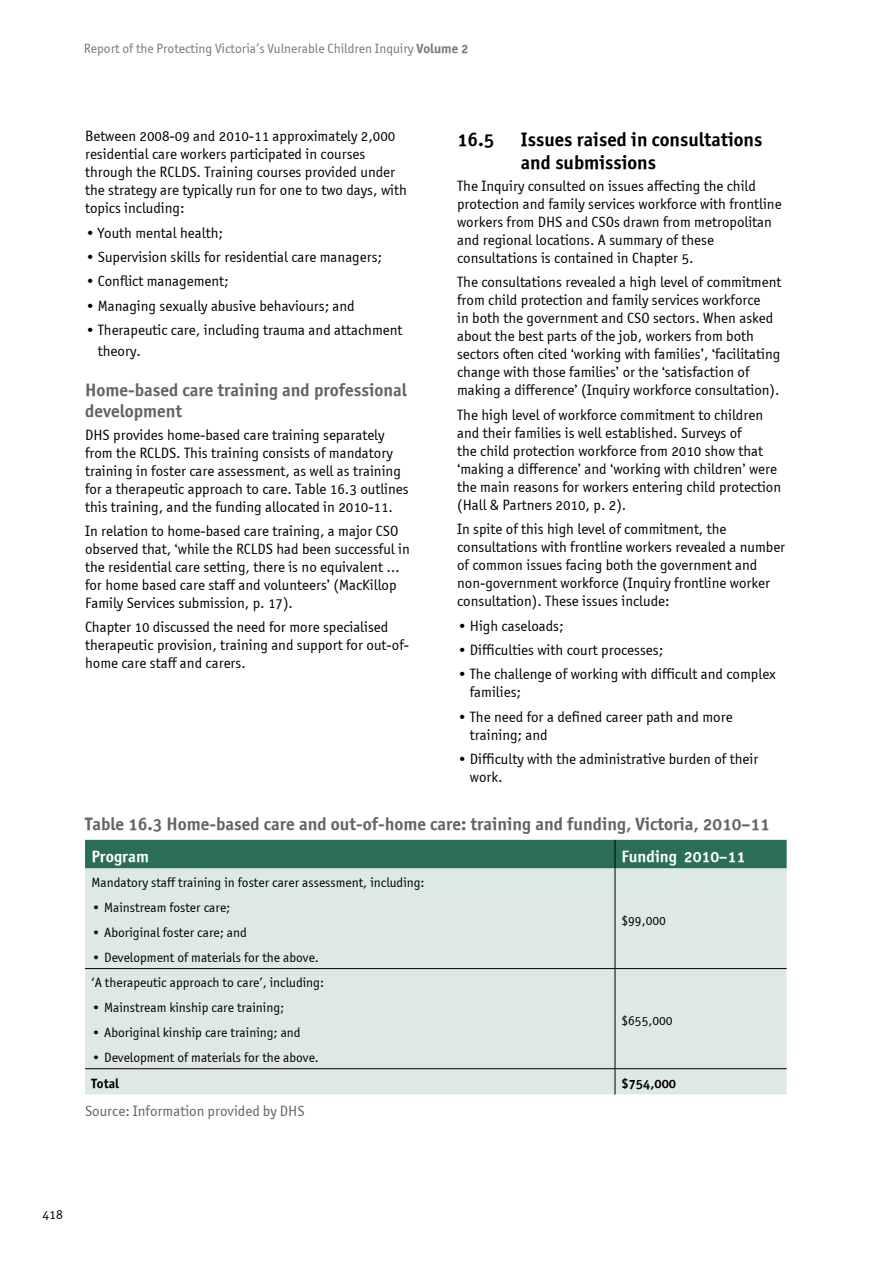
<style>
.page{position:relative;width:893px;height:1263px;background:#fff}
.page>*{position:absolute;margin:0;border:0;box-sizing:border-box;transform-origin:0 0}
.t1{font:19.5px/22.5px "Officina Sans OSITCTT Bold";color:#000}
.t2{font:18px/21px "Officina Sans OSITCTT Bold";color:#636466}
.t3{font:16.5px "Officina Sans OSITCTT Bold";color:#fff}
.t4{font:15px/18px "Officina Sans OSITCTT Book";color:#000}
.t5{font:15px "Officina Sans OSITCTT Book";color:#636466}
.t6{font:13.5px "Officina Sans OSITCTT Book";color:#000}
.t7{font:13.5px "Officina Sans OSITCTT Book";color:#77787b}
.t8{font:13.5px "Officina Sans OSITCTT Bold";color:#000}
.s1{font-family:"Officina Sans OSITCTT Bold"}
.s2{font-family:"Gill Sans"}
</style>
<div class="page">
<div style="left:85px;top:868px;width:702px;height:226px;background:#dfe9e4"></div>
<div style="left:85px;top:840px;width:702px;height:28px;background:#2a6e58"></div>
<hr style="left:615px;top:868px;width:1px;height:100px;background:#000">
<hr style="left:85px;top:968px;width:530px;height:1px;background:#000">
<hr style="left:615px;top:968px;width:172px;height:1px;background:#000">
<hr style="left:615px;top:969px;width:1px;height:99px;background:#000">
<hr style="left:85px;top:1068px;width:530px;height:1px;background:#000">
<hr style="left:615px;top:1068px;width:172px;height:1px;background:#000">
<svg style="left:615px;top:1069px;width:1px;height:25px"></svg>
<p class="t7" style="left:84px;top:41px;width:386px">Report of the Protecting Victoria’s Vulnerable Children Inquiry <span class="s1">Volume 2</span></p>
<p class="t4" style="left:85px;top:127px;width:323px">Between 2008-09 and 2010-11 approximately 2,000 residential care workers participated in courses through the RCLDS. Training courses provided under the strategy are typically run for one to two days, with topics including:</p>
<p class="t4" style="left:85px;top:224px;width:139px">• Youth mental health;</p>
<p class="t4" style="left:85px;top:248px;width:298px">• Supervision skills for residential care managers;</p>
<p class="t4" style="left:85px;top:272px;width:145px">• Conflict management;</p>
<p class="t4" style="left:85px;top:297px;width:271px">• Managing sexually abusive behaviours; and</p>
<p class="t4" style="left:98px;top:320px;width:306px;line-height:21px;text-indent:-13px">• Therapeutic care, including trauma and attachment theory.</p>
<p class="t2" style="left:85px;top:380px;width:323px">Home-based care training and professional development</p>
<p class="t4" style="left:85px;top:425px;width:325px">DHS provides home-based care training separately from the RCLDS. This training consists of mandatory training in foster care assessment, as well as training for a therapeutic approach to care. Table 16.3 outlines this training, and the funding allocated in 2010-11.</p>
<p class="t4" style="left:85px;top:522px;width:326px">In relation to home-based care training, a major CSO observed that, <span class="s2">‘</span>while the RCLDS had been successful in the residential care setting, there is no equivalent … for home based care staff and volunteers<span class="s2">’</span> (MacKillop Family Services submission, p. 17).</p>
<p class="t4" style="left:85px;top:618px;width:325px">Chapter 10 discussed the need for more specialised therapeutic provision, training and support for out-of&shy;home care staff and carers.</p>
<h1 class="t1" style="left:457px;top:128px;width:39px">16.5</h1>
<h1 class="t1" style="left:521px;top:128px;width:243px">Issues raised in consultations and submissions</h1>
<p class="t4" style="left:457px;top:177px;width:326px">The Inquiry consulted on issues affecting the child protection and family services workforce with frontline workers from DHS and CSOs drawn from metropolitan and regional locations. A summary of these consultations is contained in Chapter 5.</p>
<p class="t4" style="left:457px;top:273px;width:326px">The consultations revealed a high level of commitment from child protection and family services workforce<br>in both the government and CSO sectors. When asked about the best parts of the job, workers from both sectors often cited <span class="s2">‘</span>working with families<span class="s2">’</span>, <span class="s2">‘</span>facilitating change with those families<span class="s2">’</span> or the <span class="s2">‘</span>satisfaction of making a difference<span class="s2">’</span> (Inquiry workforce consultation).</p>
<p class="t4" style="left:457px;top:406px;width:326px">The high level of workforce commitment to children and their families is well established. Surveys of<br>the child protection workforce from 2010 show that <span class="s2">‘</span>making a difference<span class="s2">’</span> and <span class="s2">‘</span>working with children<span class="s2">’</span> were the main reasons for workers entering child protection (Hall &amp; Partners 2010, p. 2).</p>
<p class="t4" style="left:457px;top:520px;width:330px">In spite of this high level of commitment, the consultations with frontline workers revealed a number of common issues facing both the government and non-government workforce (Inquiry frontline worker consultation). These issues include:</p>
<p class="t4" style="left:457px;top:616px;width:108px">• High caseloads;</p>
<p class="t4" style="left:457px;top:641px;width:207px">• Difficulties with court processes;</p>
<p class="t4" style="left:470px;top:665px;width:308px;text-indent:-13px">• The challenge of working with difficult and complex families;</p>
<p class="t4" style="left:470px;top:708px;width:264px;text-indent:-13px">• The need for a defined career path and more training; and</p>
<p class="t4" style="left:470px;top:750px;width:290px;text-indent:-13px">• Difficulty with the administrative burden of their work.</p>
<p class="t2" style="left:85px;top:813px;width:686px">Table 16.3 Home-based care and out-of-home care: training and funding, Victoria, 2010–11</p>
<p class="t3" style="left:91px;top:846px;width:59px">Program</p>
<p class="t3" style="left:621px;top:846px;width:125px">Funding 2010–11</p>
<p class="t6" style="left:91px;top:875px;width:335px">Mandatory staff training in foster carer assessment, including:</p>
<p class="t6" style="left:91px;top:900px;width:140px">• Mainstream foster care;</p>
<p class="t6" style="left:91px;top:925px;width:157px">• Aboriginal foster care; and</p>
<p class="t6" style="left:91px;top:950px;width:229px">• Development of materials for the above.</p>
<p class="t6" style="left:621px;top:912px;width:46px">$99,000</p>
<p class="t6" style="left:91px;top:975px;width:234px">‘A therapeutic approach to care’, including:</p>
<p class="t6" style="left:91px;top:1000px;width:194px">• Mainstream kinship care training;</p>
<p class="t6" style="left:91px;top:1025px;width:211px">• Aboriginal kinship care training; and</p>
<p class="t6" style="left:91px;top:1050px;width:229px">• Development of materials for the above.</p>
<p class="t6" style="left:621px;top:1012px;width:53px">$655,000</p>
<p class="t8" style="left:91px;top:1075px;width:29px">Total</p>
<p class="t8" style="left:621px;top:1075px;width:56px">$754,000</p>
<p class="t5" style="left:85px;top:1102px;width:221px">Source: Information provided by DHS</p>
<p class="t6" style="left:43px;top:1206px;width:22px">418</p>
</div>
